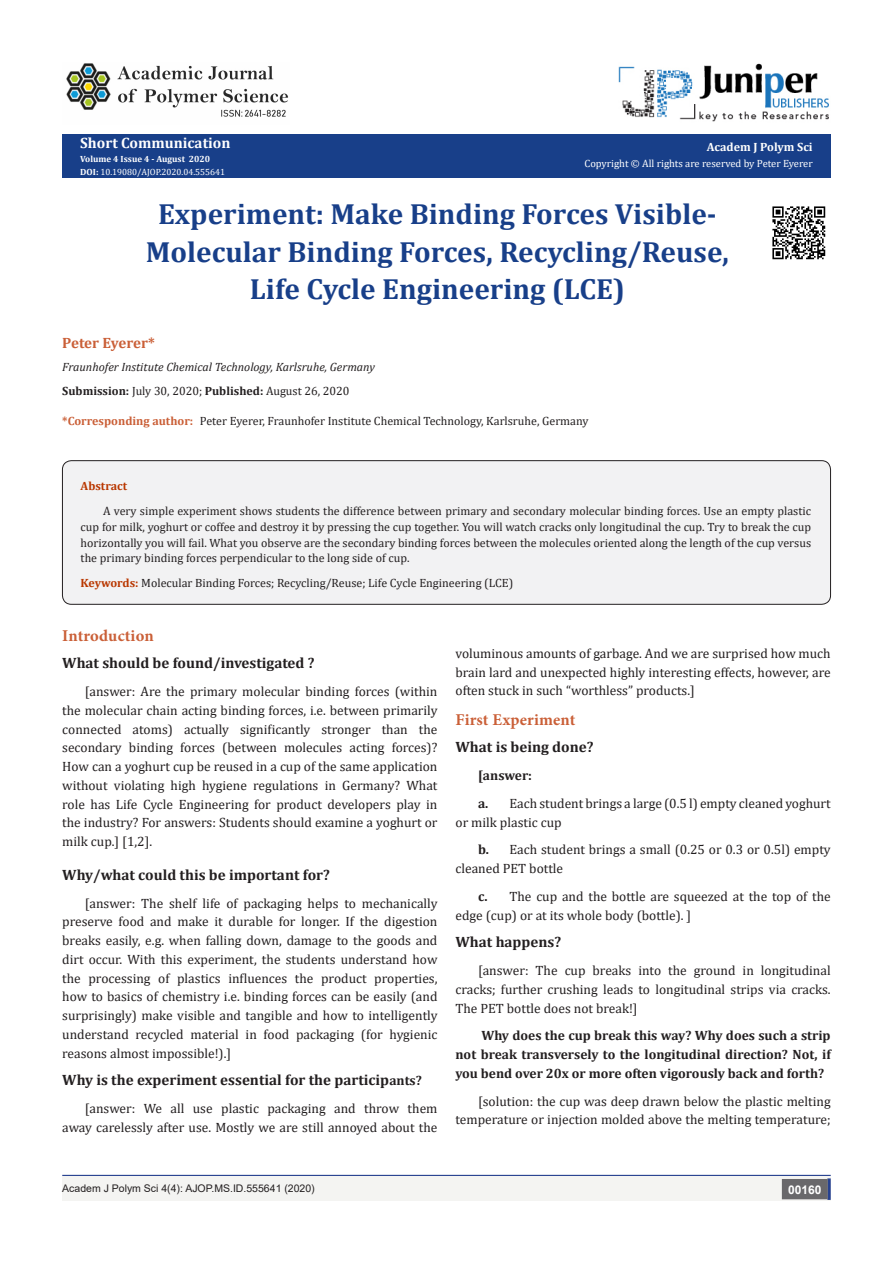
<style>
.page{position:relative;width:893px;height:1263px;background:#fff}
.page>*{position:absolute;margin:0;border:0;box-sizing:border-box;transform-origin:0 0}
.t1{font:700 29.25px/37.5px "Cambria";color:#183f89;text-align:center}
.t2{font:700 16.5px "Minion Pro";letter-spacing:.01em;color:#ca5f37}
.List_Paragraph{font:700 15px "Cambria";color:#231f20}
.t3{font:700 15px "Cambria";color:#fff}
.t4{font:700 15px "Cambria";letter-spacing:-.015em;color:#ca5f37}
.t5{font:13.5px/18.8px "Cambria";color:#231f20;text-align:justify}
.t6{font:700 13.5px/18.8px "Cambria";color:#231f20;text-align:justify}
.No_Spacing{font:12px/15.8px "Cambria";color:#231f20;text-align:justify}
.t7{font:italic 12px "Cambria";color:#231f20}
.t8{font:700 12px "Cambria";color:#fff}
.No_Spacing-2{font:700 12px "Cambria";color:#b93700}
.t9{font:700 12px "Arial";color:#fff}
.t10{font:10.5px "Cambria";color:#fff}
.t11{font:10.5px "Arial";color:#231f20}
.t12{font:9px "Cambria";color:#fff}
.t13{font:700 9px "Cambria";color:#fff}
.s1{font-weight:700}
.s2{font-weight:700;color:#ca5f37}
.s3{font-weight:700;color:#b93700}
.s4{font-size:13.5px}
</style>
<div class="page">
<div style="left:62px;top:134px;width:769px;height:44px;background:#183f89"></div>
<div style="left:62px;top:1176px;width:494px;height:25px;background:#f4f4f2"></div>
<div style="left:503px;top:1176px;width:328px;height:25px;background:#f4f4f2"></div>
<svg style="left:827px;top:1178px;width:4px;height:22px"></svg>
<div style="left:783px;top:1180px;width:44px;height:18px;background:#69686b"></div>
<div style="left:782px;top:1179px;width:46px;height:20px;border:2px solid #69686b"></div>
<hr style="left:62px;top:1175px;width:769px;height:1px;background:#25408f">
<img style="left:618px;top:63px;width:211px;height:59px">
<img style="left:66px;top:63px;width:222px;height:54px">
<div style="left:62px;top:461px;width:768px;height:143px;background:#f2f2f3;border-radius:9px"></div>
<div style="left:62px;top:460px;width:769px;height:144px;border:1px solid #231f20;border-radius:9px"></div>
<img style="left:772px;top:206px;width:54px;height:54px">
<p class="t3" style="left:80px;top:132px;width:152px">Short Communication</p>
<p class="t13" style="left:80px;top:152px;width:132px">Volume 4 Issue 4 - August 2020</p>
<p class="t12" style="left:80px;top:167px;width:146px"><span class="s1">DOI:</span> 10.19080/AJOP.2020.04.555641</p>
<p class="t8" style="left:707px;top:139px;width:107px">Academ J Polym Sci</p>
<p class="t10" style="left:584px;top:157px;width:230px">Copyright © All rights are reserved by Peter Eyerer</p>
<p class="t1" style="left:146px;top:195px;width:585px">Experiment: Make Binding Forces Visible-<br>Molecular Binding Forces, Recycling/Reuse,<br>Life Cycle Engineering (LCE)</p>
<p class="t4" style="left:62px;top:332px;width:94px">Peter Eyerer*</p>
<p class="t7" style="left:62px;top:359px;width:314px">Fraunhofer Institute Chemical Technology, Karlsruhe, Germany</p>
<p class="No_Spacing" style="left:62px;top:382px;width:289px"><span class="s1">Submission:</span> July 30, 2020; <span class="s1">Published:</span> August 26, 2020</p>
<p class="No_Spacing" style="left:62px;top:413px;width:528px"><span class="s2">*Corresponding author:</span> Peter Eyerer, Fraunhofer Institute Chemical Technology, Karlsruhe, Germany</p>
<p class="No_Spacing-2" style="left:81px;top:478px;width:48px">Abstract</p>
<p class="No_Spacing" style="left:81px;top:503px;width:732px;text-indent:22px">A very simple experiment shows students the difference between primary and secondary molecular binding forces. Use an empty plastic cup for milk, yoghurt or coffee and destroy it by pressing the cup together. You will watch cracks only longitudinal the cup. Try to break the cup horizontally you will fail. What you observe are the secondary binding forces between the molecules oriented along the length of the cup versus the primary binding forces perpendicular to the long side of cup.</p>
<p class="No_Spacing" style="left:81px;top:575px;width:434px"><span class="s3">Keywords:</span> Molecular Binding Forces; Recycling/Reuse; Life Cycle Engineering (LCE)</p>
<p class="t2" style="left:62px;top:624px;width:93px">Introduction</p>
<p class="List_Paragraph" style="left:62px;top:653px;width:254px">What should be found/investigated ?</p>
<p class="t5" style="left:62px;top:682px;width:377px;text-indent:22px">[answer: Are the primary molecular binding forces (within the molecular chain acting binding forces, i.e. between primarily connected atoms) actually significantly stronger than the secondary binding forces (between molecules acting forces)?<br>How can a yoghurt cup be reused in a cup of the same application without violating high hygiene regulations in Germany? What role has Life Cycle Engineering for product developers play in the industry? For answers: Students should examine a yoghurt or milk cup.] [1,2].</p>
<p class="List_Paragraph" style="left:62px;top:864px;width:269px">Why/what could this be important for?</p>
<p class="t5" style="left:62px;top:893px;width:377px;text-indent:22px">[answer: The shelf life of packaging helps to mechanically preserve food and make it durable for longer. If the digestion breaks easily, e.g. when falling down, damage to the goods and dirt occur. With this experiment, the students understand how the processing of plastics influences the product properties, how to basics of chemistry i.e. binding forces can be easily (and surprisingly) make visible and tangible and how to intelligently understand recycled material in food packaging (for hygienic reasons almost impossible!).]</p>
<p class="List_Paragraph" style="left:62px;top:1070px;width:361px">Why is the experiment essential for the particip<span class="s4">ants?</span></p>
<p class="t5" style="left:62px;top:1099px;width:377px;text-align:right">[answer: We all use plastic packaging and throw them away carelessly after use. Mostly we are still annoyed about the</p>
<p class="t5" style="left:455px;top:644px;width:377px">voluminous amounts of garbage. And we are surprised how much brain lard and unexpected highly interesting effects, however, are often stuck in such “worthless” products.]</p>
<p class="t2" style="left:455px;top:708px;width:121px">First Experiment</p>
<p class="List_Paragraph" style="left:455px;top:737px;width:140px">What is being done?</p>
<p class="t6" style="left:478px;top:766px;width:56px">[answer:</p>
<p class="t5" style="left:455px;top:794px;width:377px;text-indent:22px"><span class="s1">a.</span> Each student brings a large (0.5 l) empty cleaned yoghurt or milk plastic cup</p>
<p class="t5" style="left:455px;top:840px;width:377px;text-indent:22px"><span class="s1">b.</span> Each student brings a small (0.25 or 0.3 or 0.5l) empty cleaned PET bottle</p>
<p class="t5" style="left:455px;top:887px;width:377px;text-indent:22px"><span class="s1">c.</span> The cup and the bottle are squeezed at the top of the edge (cup) or at its whole body (bottle). ]</p>
<p class="List_Paragraph" style="left:455px;top:932px;width:107px">What happens?</p>
<p class="t5" style="left:455px;top:961px;width:377px;text-indent:22px">[answer: The cup breaks into the ground in longitudinal cracks; further crushing leads to longitudinal strips via cracks.<br>The PET bottle does not break!]</p>
<p class="t6" style="left:455px;top:1026px;width:377px;text-indent:26px">Why does the cup break this way? Why does such a strip not break transversely to the longitudinal direction? Not, if you bend over 20x or more often vigorously back and forth?</p>
<p class="t5" style="left:455px;top:1091px;width:377px;text-align:right">[solution: the cup was deep drawn below the plastic melting temperature or injection molded above the melting temperature;</p>
<p class="t11" style="left:62px;top:1181px;width:254px">Academ J Polym Sci 4(4): AJOP.MS.ID.555641 (2020)</p>
<p class="t9" style="left:788px;top:1181px;width:35px">00160</p>
</div>
